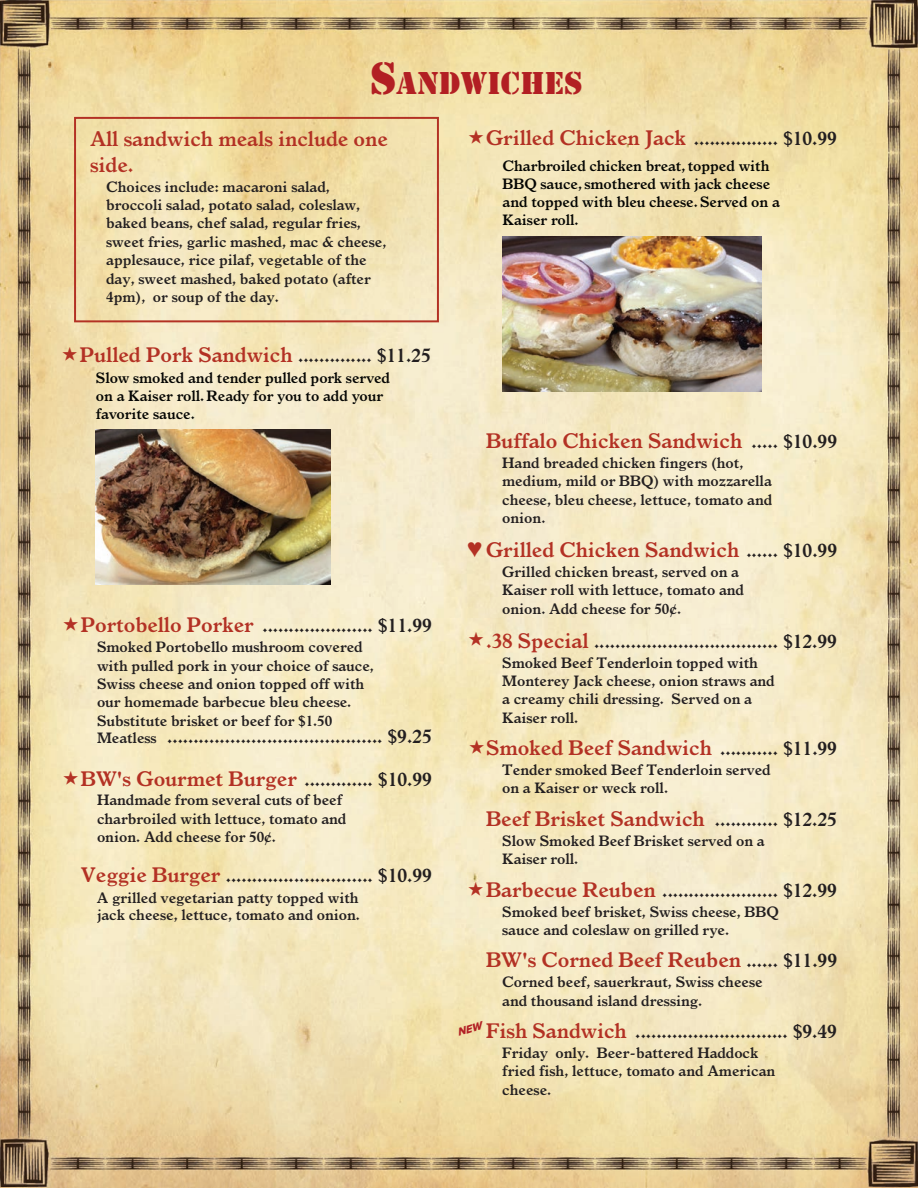
<style>
.page{position:relative;width:918px;height:1188px;background:#fff}
.page>*{position:absolute;margin:0;border:0;box-sizing:border-box;transform-origin:0 0}
.t1{font:29.4px "Stencil Std";color:#b21f23}
.t2{font:700 21px/25.5px "Italian Old Style";color:#b33124}
.t3{font:700 19.5px "Italian Old Style";color:#231f20}
.t4{font:700 15px/18.3px "Italian Old Style";color:#231f20}
.t5{font:700 15px/18px "Italian Old Style";color:#040503}
.s1{font-size:42px}
.s2{font-size:21px;color:#b33124}
.s3{font-size:19.5px;color:#231f20}
</style>
<div class="page">
<img style="left:0;top:0;width:918px;height:1187px">
<img style="left:503px;top:236px;width:259px;height:156px">
<img style="left:96px;top:429px;width:235px;height:155px">
<div style="left:74px;top:117px;width:365px;height:205px;border:2px solid #b33124"></div>
<svg style="left:469px;top:129px;width:14px;height:14px"></svg>
<svg style="left:63px;top:346px;width:14px;height:14px"></svg>
<svg style="left:64px;top:617px;width:14px;height:14px"></svg>
<svg style="left:469px;top:632px;width:14px;height:14px"></svg>
<svg style="left:64px;top:770px;width:14px;height:14px"></svg>
<svg style="left:470px;top:740px;width:14px;height:14px"></svg>
<svg style="left:469px;top:881px;width:14px;height:14px"></svg>
<svg style="left:459px;top:1021px;width:24px;height:15px"></svg>
<h1 class="t1" style="left:370px;top:64px;width:214px"><span class="s1">S</span>ANDWICHES</h1>
<h2 class="t2" style="left:90px;top:126px;width:299px">All sandwich meals include one side.</h2>
<p class="t4" style="left:106px;top:177px;width:282px">Choices include: macaroni salad, broccoli salad, potato salad, coleslaw, baked beans, chef salad, regular fries, sweet fries, garlic mashed, mac &amp; cheese, applesauce, rice pilaf, vegetable of the day, sweet mashed, baked potato (after 4pm), or soup of the day.</p>
<h3 class="t3" style="left:486px;top:126px;width:353px"><span class="s2">Grilled Chicken Jack</span> ................ $10.99</h3>
<p class="t5" style="left:503px;top:156px;width:279px">Charbroiled chicken breat, topped with<br>BBQ sauce, smothered with jack cheese and topped with bleu cheese. Served on a<br>Kaiser roll.</p>
<h3 class="t3" style="left:80px;top:343px;width:353px"><span class="s2">Pulled Pork Sandwich</span> .............. $11.25</h3>
<p class="t5" style="left:96px;top:369px;width:296px">Slow smoked and tender pulled pork served on a Kaiser roll. Ready for you to add your favorite sauce.</p>
<h3 class="t3" style="left:81px;top:614px;width:353px"><span class="s2">P o r t o b e l l o P o r k e r</span> ..................... $ 1 1 . 9 9</h3>
<p class="t4" style="left:97px;top:638px;width:278px">Smoked Portobello mushroom covered with pulled pork in your choice of sauce, Swiss cheese and onion topped off with our homemade barbecue bleu cheese.<br>Substitute brisket or beef for $1.50</p>
<p class="t4" style="left:97px;top:728px;width:61px">Meatless</p>
<h3 class="t3" style="left:167px;top:724px;width:266px">......................................... $ 9 . 2 5</h3>
<h3 class="t3" style="left:81px;top:767px;width:353px"><span class="s2">BW's Gourmet Burger</span> ............. $10.99</h3>
<p class="t4" style="left:97px;top:791px;width:251px">Handmade from several cuts of beef charbroiled with lettuce, tomato and onion. Add cheese for 50¢.</p>
<h3 class="t3" style="left:81px;top:863px;width:353px"><span class="s2">V e g g i e B u r g e r</span> ............................ $ 1 0 . 9 9</h3>
<p class="t4" style="left:97px;top:889px;width:265px;line-height:17.4px">A grilled vegetarian patty topped with jack cheese, lettuce, tomato and onion.</p>
<h2 class="t2" style="left:486px;top:428px;width:353px">Buffalo Chicken Sandwich <span class="s3">..... $10.99</span></h2>
<p class="t4" style="left:502px;top:453px;width:272px">Hand breaded chicken fingers (hot, medium, mild or BBQ) with mozzarella cheese, bleu cheese, lettuce, tomato and onion.</p>
<h2 class="t2" style="left:467px;top:537px;width:371px">♥ Grilled Chicken Sandwich <span class="s3">...... $10.99</span></h2>
<p class="t4" style="left:502px;top:562px;width:243px">Grilled chicken breast, served on a<br>Kaiser roll with lettuce, tomato and onion. Add cheese for 50¢.</p>
<h3 class="t3" style="left:486px;top:629px;width:352px"><span class="s2">. 3 8 S p e c i a l</span> ................................... $ 1 2 . 9 9</h3>
<p class="t4" style="left:502px;top:653px;width:274px">Smoked Beef Tenderloin topped with<br>Monterey Jack cheese, onion straws and a creamy chili dressing. Served on a<br>Kaiser roll.</p>
<h2 class="t2" style="left:486px;top:735px;width:353px">Smoked Beef Sandwich <span class="s3">........... $11.99</span></h2>
<p class="t4" style="left:502px;top:760px;width:270px">Tender smoked Beef Tenderloin served on a Kaiser or weck roll.</p>
<h2 class="t2" style="left:486px;top:806px;width:220px">Beef Brisket Sandwich</h2>
<p class="t4" style="left:502px;top:831px;width:264px">Slow Smoked Beef Brisket served on a<br>Kaiser roll.</p>
<h3 class="t3" style="left:715px;top:807px;width:124px">............ $ 1 2 . 2 5</h3>
<h3 class="t3" style="left:486px;top:878px;width:353px"><span class="s2">B a r b e c u e R e u b e n</span> ...................... $ 1 2 . 9 9</h3>
<p class="t4" style="left:502px;top:902px;width:278px">Smoked beef brisket, Swiss cheese, BBQ sauce and coleslaw on grilled rye.</p>
<h2 class="t2" style="left:486px;top:947px;width:353px">BW's Corned Beef Reuben <span class="s3">...... $11.99</span></h2>
<p class="t4" style="left:502px;top:973px;width:262px">Corned beef, sauerkraut, Swiss cheese and thousand island dressing.</p>
<h3 class="t3" style="left:486px;top:1019px;width:352px"><span class="s2">F i s h S a n d w i c h</span> ............................. $ 9 . 4 9</h3>
<p class="t4" style="left:502px;top:1043px;width:275px">Friday only. Beer-battered Haddock fried fish, lettuce, tomato and American cheese.</p>
</div>
